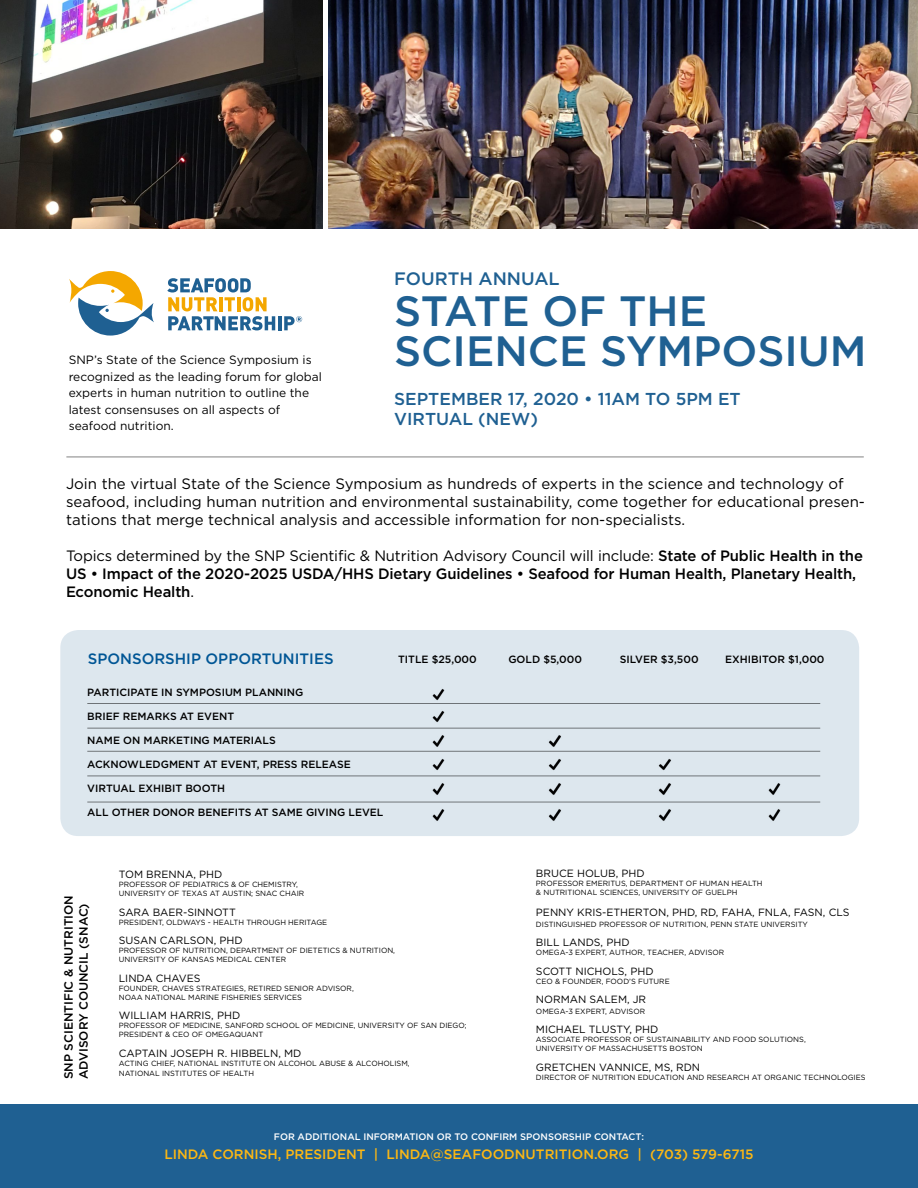
<style>
.page{position:relative;width:918px;height:1188px;background:#fff}
.page>*{position:absolute;margin:0;border:0;box-sizing:border-box;transform-origin:0 0}
.t1{font:500 42.3px/40.5px "Gotham";color:#1f6092}
.t2{font:500 18px "Gotham";color:#1f6092}
.t3{font:500 17.25px/19.5px "Gotham";color:#1f6092}
.t4{font:15px/18px "Gotham";color:#000}
.t5{font:500 15px/18px "Gotham";letter-spacing:-.01em;color:#000}
.t6{font:500 15px "Gotham";color:#005695}
.t7{font:500 13.5px "Gotham";color:#fdb813}
.t8{font:12px/16.5px "Gotham";color:#000}
.t9{font:500 12px/15px "Gotham";color:#000}
.t10{font:10.5px "Gotham";color:#000}
.t11{font:500 10.5px "Gotham";color:#000}
.t12{font:500 9.45px "Gotham";color:#fff}
.t13{font:7.5px/9px "Gotham";color:#000}
.s1{font-weight:400}
</style>
<div class="page">
<img style="left:0;top:0;width:322px;height:228px">
<img style="left:328px;top:0;width:590px;height:228px">
<div style="left:60px;top:630px;width:799px;height:206px;background:#dde7ee;border-radius:18px"></div>
<hr style="left:87px;top:703px;width:733px;height:1px;background:#000">
<hr style="left:87px;top:751px;width:733px;height:1px;background:#000">
<hr style="left:87px;top:776px;width:733px;height:1px;background:#000">
<hr style="left:87px;top:802px;width:733px;height:1px;background:#000">
<hr style="left:87px;top:728px;width:733px;height:1px;background:#000">
<img style="left:432px;top:688px;width:13px;height:13px">
<img style="left:548px;top:735px;width:13px;height:12px">
<img style="left:432px;top:735px;width:13px;height:12px">
<img style="left:658px;top:759px;width:13px;height:12px">
<img style="left:548px;top:759px;width:13px;height:12px">
<img style="left:432px;top:758px;width:13px;height:13px">
<img style="left:658px;top:783px;width:13px;height:12px">
<img style="left:768px;top:783px;width:13px;height:12px">
<img style="left:548px;top:783px;width:13px;height:12px">
<img style="left:432px;top:783px;width:13px;height:12px">
<img style="left:658px;top:809px;width:13px;height:12px">
<img style="left:768px;top:809px;width:13px;height:12px">
<img style="left:548px;top:809px;width:13px;height:12px">
<img style="left:432px;top:809px;width:13px;height:12px">
<img style="left:432px;top:710px;width:13px;height:13px">
<div style="left:0;top:1104px;width:918px;height:84px;background:#1f6092"></div>
<svg style="left:167px;top:278px;width:108px;height:52px"></svg>
<hr style="left:278px;top:316px;width:3px;height:14px;background:#1f6092">
<svg style="left:69px;top:271px;width:85px;height:65px"></svg>
<svg style="left:284px;top:316px;width:18px;height:14px"></svg>
<hr style="left:66px;top:457px;width:798px;height:1px;background:#000">
<h3 class="t8" style="left:69px;top:352px;width:255px">SNP’s State of the Science Symposium is recognized as the leading forum for global experts in human nutrition to outline the latest consensuses on all aspects of seafood nutrition.</h3>
<h2 class="t2" style="left:394px;top:267px;width:167px">FOURTH ANNUAL</h2>
<h1 class="t1" style="left:394px;top:290px;width:474px">STATE OF THE<br>SCIENCE SYMPOSIUM</h1>
<h3 class="t3" style="left:394px;top:389px;width:348px">SEPTEMBER 17, 2020 • 11AM TO 5PM ET<br>VIRTUAL (NEW)</h3>
<p class="t4" style="left:66px;top:474px;width:801px">Join the virtual State of the Science Symposium as hundreds of experts in the science and technology of seafood, including human nutrition and environmental sustainability, come together for educational presen&shy;tations that merge technical analysis and accessible information for non-specialists.</p>
<h3 class="t5" style="left:66px;top:547px;width:798px"><span class="s1">Topics determined by the SNP Scientific &amp; Nutrition Advisory Council will include:</span> State of Public Health in the<br>US • Impact of the 2020-2025 USDA/HHS Dietary Guidelines • Seafood for Human Health, Planetary Health,<br>Economic Health<span class="s1">.</span></h3>
<h3 class="t6" style="left:88px;top:649px;width:247px">SPONSORSHIP OPPORTUNITIES</h3>
<h3 class="t11" style="left:398px;top:652px;width:80px">TITLE $25,000</h3>
<h3 class="t11" style="left:508px;top:652px;width:75px">GOLD $5,000</h3>
<h3 class="t11" style="left:620px;top:652px;width:80px">SILVER $3,500</h3>
<h3 class="t11" style="left:725px;top:652px;width:101px">EXHIBITOR $1,000</h3>
<h3 class="t11" style="left:87px;top:685px;width:218px">PARTICIPATE IN SYMPOSIUM PLANNING</h3>
<h3 class="t11" style="left:87px;top:709px;width:148px">BRIEF REMARKS AT EVENT</h3>
<h3 class="t11" style="left:87px;top:733px;width:190px">NAME ON MARKETING MATERIALS</h3>
<h3 class="t11" style="left:87px;top:757px;width:265px">ACKNOWLEDGMENT AT EVENT, PRESS RELEASE</h3>
<h3 class="t11" style="left:87px;top:781px;width:139px">VIRTUAL EXHIBIT BOOTH</h3>
<h3 class="t11" style="left:87px;top:805px;width:298px">ALL OTHER DONOR BENEFITS AT SAME GIVING LEVEL</h3>
<h3 class="t9" style="left:61px;top:1079px;width:186px;rotate:-90deg">SNP SCIENTIFIC &amp; NUTRITION<br>ADVISORY COUNCIL (SNAC)</h3>
<h3 class="t10" style="left:119px;top:868px;width:105px">TOM BRENNA, PHD</h3>
<p class="t13" style="left:119px;top:880px;width:187px">PROFESSOR OF PEDIATRICS &amp; OF CHEMISTRY,<br>UNIVERSITY OF TEXAS AT AUSTIN; SNAC CHAIR</p>
<h3 class="t10" style="left:119px;top:905px;width:119px">SARA BAER-SINNOTT</h3>
<p class="t13" style="left:119px;top:918px;width:210px">PRESIDENT, OLDWAYS - HEALTH THROUGH HERITAGE</p>
<h3 class="t10" style="left:119px;top:934px;width:125px">SUSAN CARLSON, PHD</h3>
<p class="t13" style="left:119px;top:946px;width:278px">PROFESSOR OF NUTRITION, DEPARTMENT OF DIETETICS &amp; NUTRITION,<br>UNIVERSITY OF KANSAS MEDICAL CENTER</p>
<h3 class="t10" style="left:119px;top:971px;width:83px">LINDA CHAVES</h3>
<p class="t13" style="left:119px;top:984px;width:237px">FOUNDER, CHAVES STRATEGIES, RETIRED SENIOR ADVISOR,<br>NOAA NATIONAL MARINE FISHERIES SERVICES</p>
<h3 class="t10" style="left:119px;top:1009px;width:123px">WILLIAM HARRIS, PHD</h3>
<p class="t13" style="left:119px;top:1021px;width:349px">PROFESSOR OF MEDICINE, SANFORD SCHOOL OF MEDICINE, UNIVERSITY OF SAN DIEGO;<br>PRESIDENT &amp; CEO OF OMEGAQUANT</p>
<h3 class="t10" style="left:119px;top:1046px;width:184px">CAPTAIN JOSEPH R. HIBBELN, MD</h3>
<p class="t13" style="left:119px;top:1058px;width:293px;line-height:9.8px">ACTING CHIEF, NATIONAL INSTITUTE ON ALCOHOL ABUSE &amp; ALCOHOLISM,<br>NATIONAL INSTITUTES OF HEALTH</p>
<h3 class="t10" style="left:536px;top:867px;width:110px">BRUCE HOLUB, PHD</h3>
<p class="t13" style="left:536px;top:879px;width:228px">PROFESSOR EMERITUS, DEPARTMENT OF HUMAN HEALTH &amp; NUTRITIONAL SCIENCES, UNIVERSITY OF GUELPH</p>
<h3 class="t10" style="left:536px;top:906px;width:315px">PENNY KRIS-ETHERTON, PHD, RD, FAHA, FNLA, FASN, CLS</h3>
<p class="t13" style="left:536px;top:919px;width:273px">DISTINGUISHED PROFESSOR OF NUTRITION, PENN STATE UNIVERSITY</p>
<h3 class="t10" style="left:536px;top:936px;width:95px">BILL LANDS, PHD</h3>
<p class="t13" style="left:536px;top:948px;width:190px">OMEGA-3 EXPERT, AUTHOR, TEACHER, ADVISOR</p>
<h3 class="t10" style="left:536px;top:964px;width:119px">SCOTT NICHOLS, PHD</h3>
<p class="t13" style="left:536px;top:976px;width:135px">CEO &amp; FOUNDER, FOOD’S FUTURE</p>
<h3 class="t10" style="left:536px;top:993px;width:112px">NORMAN SALEM, JR</h3>
<p class="t13" style="left:536px;top:1006px;width:111px">OMEGA-3 EXPERT, ADVISOR</p>
<h3 class="t10" style="left:536px;top:1023px;width:124px">MICHAEL TLUSTY, PHD</h3>
<p class="t13" style="left:536px;top:1035px;width:271px">ASSOCIATE PROFESSOR OF SUSTAINABILITY AND FOOD SOLUTIONS,<br>UNIVERSITY OF MASSACHUSETTS BOSTON</p>
<h3 class="t10" style="left:536px;top:1060px;width:166px">GRETCHEN VANNICE, MS, RDN</h3>
<p class="t13" style="left:536px;top:1072px;width:331px">DIRECTOR OF NUTRITION EDUCATION AND RESEARCH AT ORGANIC TECHNOLOGIES</p>
<p class="t12" style="left:274px;top:1131px;width:372px">FOR ADDITIONAL INFORMATION OR TO CONFIRM SPONSORSHIP CONTACT:</p>
<h3 class="t7" style="left:164px;top:1145px;width:591px">LINDA CORNISH, PRESIDENT | LINDA@SEAFOODNUTRITION.ORG | (703) 579-6715</h3>
</div>
